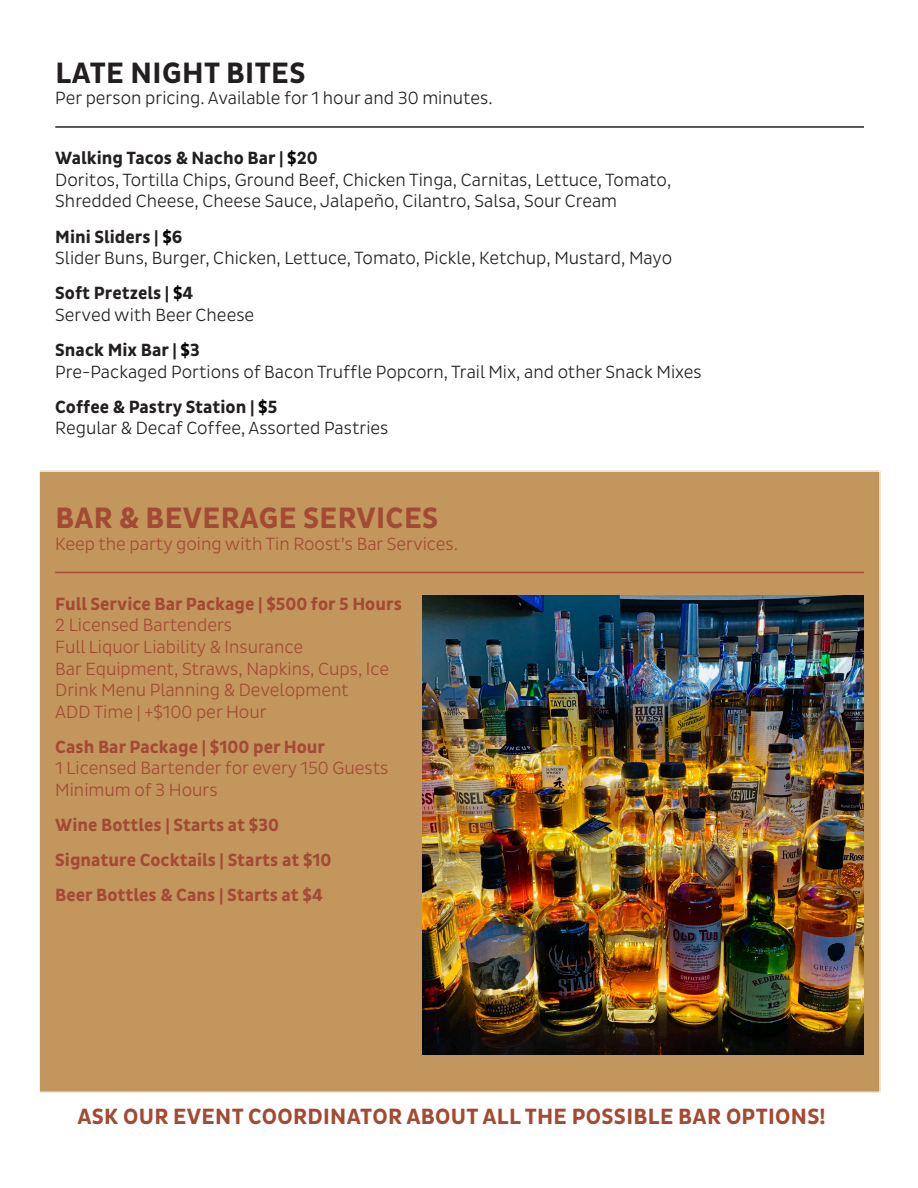
<style>
.page{position:relative;width:918px;height:1188px;background:#fff}
.page>*{position:absolute;margin:0;border:0;box-sizing:border-box;transform-origin:0 0}
.t1{font:700 30px "Pluto Sans Cond";letter-spacing:.015em;color:#a24a34}
.t2{font:700 30px "Pluto Sans Cond";letter-spacing:.015em;color:#231f20}
.t3{font:700 22.5px "Pluto Sans Cond";letter-spacing:.015em;color:#a24a34}
.t4{font:300 18px/21.6px "Pluto Sans Cond";color:#231f20}
.t5{font:300 18px/21.6px "Pluto Sans Cond";color:#a24a34}
.t6{font:700 18px "Pluto Sans Cond";color:#a24a34}
.s1{font-weight:700}
.s2{font-weight:700;color:#040503}
</style>
<div class="page">
<div style="left:39px;top:470px;width:842px;height:623px;background:#c2965c"></div>
<hr style="left:55px;top:126px;width:809px;height:2px;background:#231f20">
<hr style="left:55px;top:572px;width:809px;height:1px;background:#a24a34">
<img style="left:423px;top:596px;width:441px;height:459px">
<p class="t2" style="left:56px;top:55px;width:252px">LATE NIGHT BITES</p>
<p class="t4" style="left:55px;top:87px;width:439px">Per person pricing. Available for 1 hour and 30 minutes.</p>
<p class="t4" style="left:55px;top:147px;width:617px"><span class="s1">Walking Tacos &amp; Nacho Bar |</span> <span class="s2">$</span><span class="s1">20<br></span>Doritos, Tortilla Chips, Ground Beef, Chicken Tinga, Carnitas, Lettuce, Tomato,<br>Shredded Cheese, Cheese Sauce, Jalapeño, Cilantro, Salsa, Sour Cream</p>
<p class="t4" style="left:55px;top:226px;width:619px"><span class="s1">Mini Sliders |</span> <span class="s2">$</span><span class="s1">6<br></span>Slider Buns, Burger, Chicken, Lettuce, Tomato, Pickle, Ketchup, Mustard, Mayo</p>
<p class="t4" style="left:55px;top:282px;width:200px"><span class="s1">Soft Pretzels |</span> <span class="s2">$</span><span class="s1">4<br></span>Served with Beer Cheese</p>
<p class="t4" style="left:55px;top:339px;width:648px"><span class="s1">Snack Mix Bar |</span> <span class="s2">$</span><span class="s1">3<br></span>Pre-Packaged Portions of Bacon Truffle Popcorn, Trail Mix, and other Snack Mixes</p>
<p class="t4" style="left:55px;top:396px;width:335px"><span class="s1">Coffee &amp; Pastry Station |</span> <span class="s2">$</span><span class="s1">5<br></span>Regular &amp; Decaf Coffee, Assorted Pastries</p>
<p class="t1" style="left:56px;top:501px;width:384px">BAR &amp; BEVERAGE SERVICES</p>
<p class="t5" style="left:55px;top:533px;width:404px">Keep the party going with Tin Roost’s Bar Services.</p>
<p class="t5" style="left:55px;top:593px;width:348px"><span class="s1">Full Service Bar Package | $500 for 5 Hours </span>2 Licensed Bartenders<br>Full Liquor Liability &amp; Insurance<br>Bar Equipment, Straws, Napkins, Cups, Ice Drink Menu Planning &amp; Development<br>ADD Time | +$100 per Hour</p>
<p class="t5" style="left:55px;top:736px;width:335px"><span class="s1">Cash Bar Package | $100 per Hour<br></span>1 Licensed Bartender for every 150 Guests<br>Minimum of 3 Hours</p>
<p class="t6" style="left:55px;top:815px;width:225px">Wine Bottles | Starts at $30</p>
<p class="t6" style="left:55px;top:850px;width:278px">Signature Cocktails | Starts at $10</p>
<p class="t6" style="left:55px;top:885px;width:269px">Beer Bottles &amp; Cans | Starts at $4</p>
<p class="t3" style="left:77px;top:1104px;width:750px">ASK OUR EVENT COORDINATOR ABOUT ALL THE POSSIBLE BAR OPTIONS!</p>
</div>
